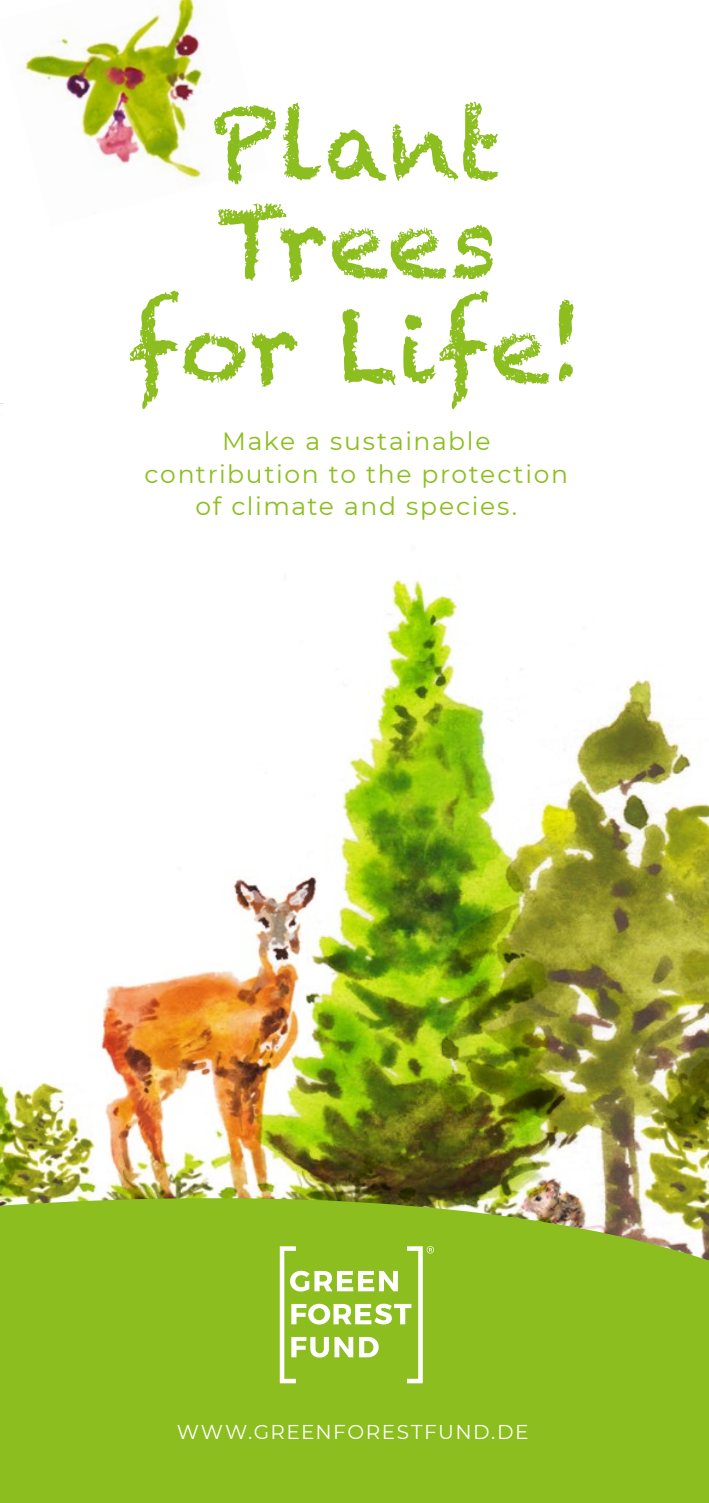
<style>
.page{position:relative;width:709px;height:1503px;background:#fff}
.page>*{position:absolute;margin:0;border:0;box-sizing:border-box;transform-origin:0 0}
.t1{font:95px/101.2px "Chalkduster";letter-spacing:.01em;color:#8bbe1e;text-align:center}
.t2{font:25px/32.5px "Montserrat";letter-spacing:.065em;color:#8bbe1e;text-align:center}
.t3{font:20px "Montserrat";letter-spacing:.075em;color:#fff}
</style>
<div class="page">
<img style="left:604px;top:679px;width:105px;height:427px">
<img style="left:41px;top:1082px;width:28px;height:24px">
<img style="left:635px;top:1036px;width:74px;height:70px">
<img style="left:341px;top:580px;width:263px;height:526px">
<img style="left:0;top:1083px;width:41px;height:23px">
<img style="left:25px;top:0;width:179px;height:179px">
<img style="left:101px;top:847px;width:262px;height:259px">
<img style="left:0;top:1106px;width:709px;height:396px">
<svg style="left:280px;top:1246px;width:154px;height:137px"></svg>
<h1 class="t1" style="left:129px;top:95px;width:457px">Plant<br>Trees for Life!</h1>
<p class="t2" style="left:145px;top:424px;width:425px">Make a sustainable contribution to the protection of climate and species.</p>
<p class="t3" style="left:177px;top:1417px;width:353px">WWW.GREENFORESTFUND.DE</p>
</div>
